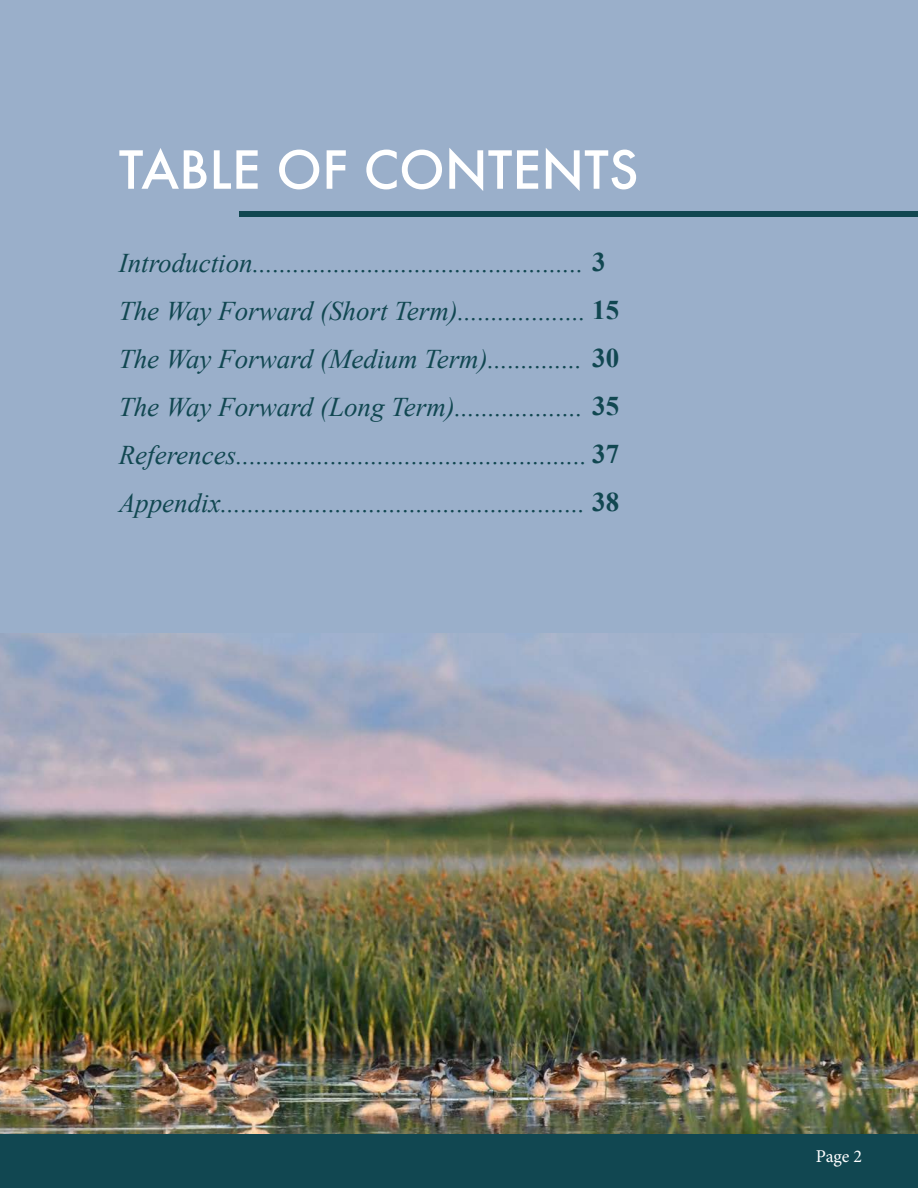
<style>
.page{position:relative;width:918px;height:1188px;background:#fff}
.page>*{position:absolute;margin:0;border:0;box-sizing:border-box;transform-origin:0 0}
.Section_Title{font:500 51px "Futura";color:#fff}
.Body{font:italic 27px "Times New Roman";color:#114751}
.t1{font:18px "Minion Pro";color:#fff}
.s1{font-weight:700;font-style:normal}
</style>
<div class="page">
<div style="left:0;top:1134px;width:918px;height:54px;background:#114751"></div>
<img style="left:0;top:632px;width:918px;height:502px">
<div style="left:0;top:0;width:918px;height:632px;background:#9aafca"></div>
<div style="left:240px;top:212px;width:678px;height:5px;background:#114751"></div>
<p class="Section_Title" style="left:119px;top:135px;width:521px">TABLE OF CONTENTS</p>
<p class="Body" style="left:119px;top:244px;width:488px">Introduction................................................. <span class="s1">3</span></p>
<p class="Body" style="left:119px;top:292px;width:502px">The Way Forward (Short Term)................... <span class="s1">15</span></p>
<p class="Body" style="left:119px;top:340px;width:502px">The Way Forward (Medium Term).............. <span class="s1">30</span></p>
<p class="Body" style="left:119px;top:388px;width:502px">The Way Forward (Long Term)................... <span class="s1">35</span></p>
<p class="Body" style="left:119px;top:436px;width:502px">References.................................................... <span class="s1">37</span></p>
<p class="Body" style="left:119px;top:484px;width:502px">Appendix...................................................... <span class="s1">38</span></p>
<p class="t1" style="left:816px;top:1144px;width:48px">Page 2</p>
</div>
